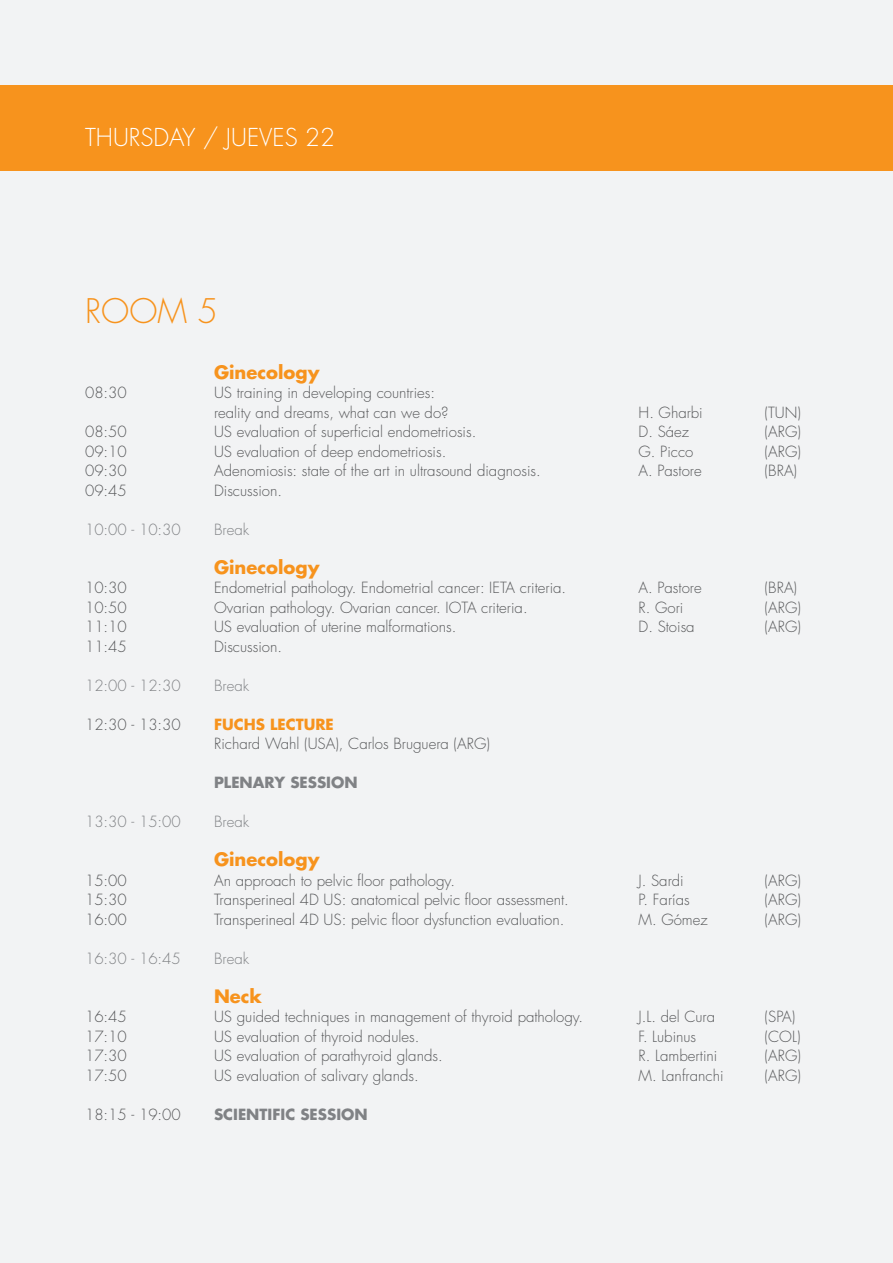
<style>
.page{position:relative;width:893px;height:1263px;background:#f2f3f4}
.page>*{position:absolute;margin:0;border:0;box-sizing:border-box;transform-origin:0 0}
.t1{font:300 33px "Futura";color:#f7931d}
.t2{font:300 24px "Futura";color:#fff}
.t3{font:700 18px "Futura";color:#f7931d}
.t4{font:300 15px "Futura";color:#57585a}
.t5{font:300 15px "Futura";color:#808285}
.t6{font:700 15px "Futura";color:#808285}
.t7{font:700 15px "Futura";color:#f7931d}
</style>
<div class="page">
<div style="left:0;top:85px;width:893px;height:85px;background:#f7931d"></div>
<p class="t2" style="left:85px;top:122px;width:251px">THURSDAY / JUEVES 22</p>
<p class="t1" style="left:85px;top:290px;width:134px">ROOM 5</p>
<p class="t3" style="left:214px;top:359px;width:107px">Ginecology</p>
<p class="t4" style="left:85px;top:383px;width:43px">08:30</p>
<p class="t4" style="left:214px;top:383px;width:223px">US training in developing countries:</p>
<p class="t4" style="left:214px;top:402px;width:236px">reality and dreams, what can we do?</p>
<p class="t4" style="left:639px;top:402px;width:66px">H. Gharbi</p>
<p class="t4" style="left:765px;top:402px;width:38px">(TUN)</p>
<p class="t4" style="left:85px;top:422px;width:43px">08:50</p>
<p class="t4" style="left:214px;top:422px;width:264px">US evaluation of superficial endometriosis.</p>
<p class="t4" style="left:639px;top:422px;width:52px">D. Sáez</p>
<p class="t4" style="left:765px;top:422px;width:38px">(ARG)</p>
<p class="t4" style="left:85px;top:441px;width:43px">09:10</p>
<p class="t4" style="left:214px;top:441px;width:234px">US evaluation of deep endometriosis.</p>
<p class="t4" style="left:639px;top:441px;width:56px">G. Picco</p>
<p class="t4" style="left:765px;top:441px;width:38px">(ARG)</p>
<p class="t4" style="left:85px;top:461px;width:43px">09:30</p>
<p class="t4" style="left:214px;top:461px;width:328px">Adenomiosis: state of the art in ultrasound diagnosis.</p>
<p class="t4" style="left:639px;top:461px;width:65px">A. Pastore</p>
<p class="t4" style="left:765px;top:461px;width:34px">(BRA)</p>
<p class="t4" style="left:85px;top:480px;width:43px">09:45</p>
<p class="t4" style="left:214px;top:480px;width:70px">Discussion.</p>
<p class="t5" style="left:85px;top:519px;width:97px">10:00 - 10:30</p>
<p class="t5" style="left:214px;top:519px;width:37px">Break</p>
<p class="t3" style="left:214px;top:554px;width:107px">Ginecology</p>
<p class="t4" style="left:85px;top:578px;width:43px">10:30</p>
<p class="t4" style="left:214px;top:578px;width:354px">Endometrial pathology. Endometrial cancer: IETA criteria.</p>
<p class="t4" style="left:639px;top:578px;width:65px">A. Pastore</p>
<p class="t4" style="left:765px;top:578px;width:34px">(BRA)</p>
<p class="t4" style="left:85px;top:597px;width:43px">10:50</p>
<p class="t4" style="left:214px;top:597px;width:315px">Ovarian pathology. Ovarian cancer. IOTA criteria.</p>
<p class="t4" style="left:639px;top:597px;width:46px">R. Gori</p>
<p class="t4" style="left:765px;top:597px;width:38px">(ARG)</p>
<p class="t4" style="left:85px;top:617px;width:43px">11:10</p>
<p class="t4" style="left:214px;top:617px;width:244px">US evaluation of uterine malformations.</p>
<p class="t4" style="left:639px;top:617px;width:58px">D. Stoisa</p>
<p class="t4" style="left:765px;top:617px;width:38px">(ARG)</p>
<p class="t4" style="left:85px;top:636px;width:43px">11:45</p>
<p class="t4" style="left:214px;top:636px;width:70px">Discussion.</p>
<p class="t5" style="left:85px;top:675px;width:97px">12:00 - 12:30</p>
<p class="t5" style="left:214px;top:675px;width:37px">Break</p>
<p class="t4" style="left:85px;top:714px;width:97px">12:30 - 13:30</p>
<p class="t7" style="left:214px;top:713px;width:121px">FUCHS LECTURE</p>
<p class="t4" style="left:214px;top:734px;width:277px">Richard Wahl (USA), Carlos Bruguera (ARG)</p>
<p class="t6" style="left:214px;top:772px;width:145px">PLENARY SESSION</p>
<p class="t5" style="left:85px;top:812px;width:97px">13:30 - 15:00</p>
<p class="t5" style="left:214px;top:812px;width:37px">Break</p>
<p class="t3" style="left:214px;top:847px;width:107px">Ginecology</p>
<p class="t4" style="left:85px;top:870px;width:43px">15:00</p>
<p class="t4" style="left:214px;top:870px;width:242px">An approach to pelvic floor pathology.</p>
<p class="t4" style="left:639px;top:870px;width:47px">J. Sardi</p>
<p class="t4" style="left:765px;top:870px;width:38px">(ARG)</p>
<p class="t4" style="left:85px;top:890px;width:43px">15:30</p>
<p class="t4" style="left:214px;top:890px;width:356px">Transperineal 4D US: anatomical pelvic floor assessment.</p>
<p class="t4" style="left:639px;top:890px;width:53px">P. Farías</p>
<p class="t4" style="left:765px;top:890px;width:38px">(ARG)</p>
<p class="t4" style="left:85px;top:909px;width:43px">16:00</p>
<p class="t4" style="left:214px;top:909px;width:352px">Transperineal 4D US: pelvic floor dysfunction evaluation.</p>
<p class="t4" style="left:639px;top:909px;width:71px">M. Gómez</p>
<p class="t4" style="left:765px;top:909px;width:38px">(ARG)</p>
<p class="t5" style="left:85px;top:948px;width:97px">16:30 - 16:45</p>
<p class="t5" style="left:214px;top:948px;width:37px">Break</p>
<p class="t3" style="left:214px;top:983px;width:49px">Neck</p>
<p class="t4" style="left:85px;top:1007px;width:43px">16:45</p>
<p class="t4" style="left:214px;top:1007px;width:371px">US guided techniques in management of thyroid pathology.</p>
<p class="t4" style="left:639px;top:1007px;width:78px">J.L. del Cura</p>
<p class="t4" style="left:765px;top:1007px;width:32px">(SPA)</p>
<p class="t4" style="left:85px;top:1026px;width:43px">17:10</p>
<p class="t4" style="left:214px;top:1026px;width:207px">US evaluation of thyroid nodules.</p>
<p class="t4" style="left:639px;top:1026px;width:59px">F. Lubinus</p>
<p class="t4" style="left:765px;top:1026px;width:37px">(COL)</p>
<p class="t4" style="left:85px;top:1046px;width:43px">17:30</p>
<p class="t4" style="left:214px;top:1046px;width:230px">US evaluation of parathyroid glands.</p>
<p class="t4" style="left:639px;top:1046px;width:80px">R. Lambertini</p>
<p class="t4" style="left:765px;top:1046px;width:38px">(ARG)</p>
<p class="t4" style="left:85px;top:1065px;width:43px">17:50</p>
<p class="t4" style="left:214px;top:1065px;width:206px">US evaluation of salivary glands.</p>
<p class="t4" style="left:639px;top:1065px;width:86px">M. Lanfranchi</p>
<p class="t4" style="left:765px;top:1065px;width:38px">(ARG)</p>
<p class="t4" style="left:85px;top:1104px;width:97px">18:15 - 19:00</p>
<p class="t6" style="left:214px;top:1103px;width:155px">SCIENTIFIC SESSION</p>
</div>
